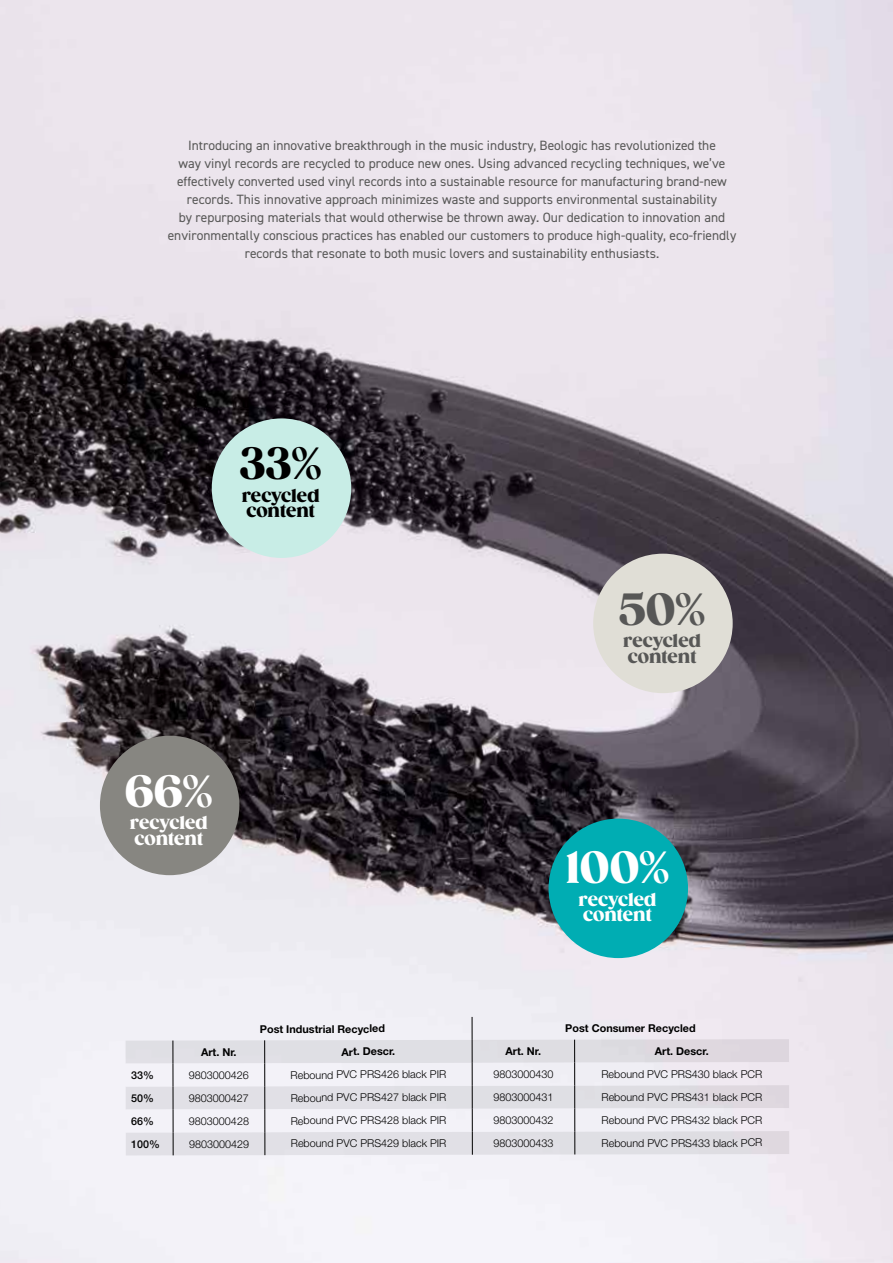
<style>
.page{position:relative;width:893px;height:1263px;background:#fff}
.page>*{position:absolute;margin:0;border:0;box-sizing:border-box;transform-origin:0 0}
.t1{font:900 43.5px "Gazpacho";color:#fff}
.t2{font:900 43.5px "Gazpacho";color:#575756}
.t3{font:900 43.5px "Gazpacho";color:#000}
.t4{font:900 18px/15.6px "Gazpacho";color:#fff}
.t5{font:900 18px/15.6px "Gazpacho";color:#575756}
.t6{font:900 18px/15.6px "Gazpacho";color:#000}
.t7{font:13.5px/18px "DIN2014";color:#575756;text-align:center}
.t8{font:300 10.8px "Helvetica Neue LT Std";letter-spacing:-.005em;color:#000}
.t9{font:700 10.8px "Helvetica Neue LT Std";letter-spacing:-.005em;color:#000}
.t10{font:500 10.8px "Helvetica Neue LT Std";letter-spacing:-.005em;color:#000}
</style>
<div class="page">
<img style="left:0;top:0;width:893px;height:1263px">
<div style="left:593px;top:554px;width:140px;height:139px;background:#e0ded6;border-radius:50%"></div>
<div style="left:100px;top:736px;width:139px;height:139px;background:#878681;border-radius:50%"></div>
<div style="left:549px;top:819px;width:139px;height:139px;background:#00adb3;border-radius:50%"></div>
<div style="left:212px;top:418px;width:139px;height:140px;background:#c8ede6;border-radius:50%"></div>
<svg style="left:126px;top:1039px;width:663px;height:116px;background:#dfdee3"></svg>
<svg style="left:126px;top:1062px;width:663px;height:70px;fill:#f0eef4"></svg>
<svg style="left:173px;top:1040px;width:1px;height:115px"></svg>
<svg style="left:264px;top:1040px;width:2px;height:115px"></svg>
<svg style="left:472px;top:1017px;width:1px;height:138px"></svg>
<svg style="left:574px;top:1040px;width:2px;height:114px"></svg>
<p class="t7" style="left:168px;top:136px;width:570px">Introducing an innovative breakthrough in the music industry, Beologic has revolutionized the<br>way vinyl records are recycled to produce new ones. Using advanced recycling techniques, we’ve effectively converted used vinyl records into a sustainable resource for manufacturing brand-new records. This innovative approach minimizes waste and supports environmental sustainability<br>by repurposing materials that would otherwise be thrown away. Our dedication to innovation and environmentally conscious practices has enabled our customers to produce high-quality, eco-friendly records that resonate to both music lovers and sustainability enthusiasts.</p>
<h1 class="t3" style="left:240px;top:437px;width:84px">33%</h1>
<h2 class="t6" style="left:242px;top:488px;width:80px">recycled content</h2>
<h1 class="t2" style="left:619px;top:582px;width:88px">50%</h1>
<h2 class="t5" style="left:623px;top:633px;width:80px">recycled content</h2>
<h1 class="t1" style="left:125px;top:764px;width:89px">66%</h1>
<h2 class="t4" style="left:130px;top:815px;width:80px">recycled content</h2>
<h1 class="t1" style="left:566px;top:841px;width:105px">100%</h1>
<h2 class="t4" style="left:578px;top:892px;width:80px">recycled content</h2>
<p class="t9" style="left:260px;top:1022px;width:127px">Post Industrial Recycled</p>
<p class="t9" style="left:565px;top:1021px;width:132px">Post Consumer Recycled</p>
<p class="t9" style="left:201px;top:1045px;width:37px">Art. Nr.</p>
<p class="t9" style="left:341px;top:1045px;width:55px">Art. Descr.</p>
<p class="t9" style="left:506px;top:1044px;width:37px">Art. Nr.</p>
<p class="t9" style="left:655px;top:1044px;width:55px">Art. Descr.</p>
<p class="t10" style="left:131px;top:1069px;width:24px">33%</p>
<p class="t8" style="left:189px;top:1068px;width:62px">9803000426</p>
<p class="t8" style="left:291px;top:1068px;width:157px">Rebound PVC PRS426 black PIR</p>
<p class="t8" style="left:493px;top:1068px;width:62px">9803000430</p>
<p class="t8" style="left:601px;top:1067px;width:162px">Rebound PVC PRS430 black PCR</p>
<p class="t10" style="left:131px;top:1091px;width:24px">50%</p>
<p class="t8" style="left:189px;top:1091px;width:62px">9803000427</p>
<p class="t8" style="left:291px;top:1091px;width:157px">Rebound PVC PRS427 black PIR</p>
<p class="t8" style="left:493px;top:1090px;width:62px">9803000431</p>
<p class="t8" style="left:601px;top:1090px;width:162px">Rebound PVC PRS431 black PCR</p>
<p class="t10" style="left:131px;top:1114px;width:24px">66%</p>
<p class="t8" style="left:189px;top:1114px;width:62px">9803000428</p>
<p class="t8" style="left:291px;top:1114px;width:157px">Rebound PVC PRS428 black PIR</p>
<p class="t8" style="left:493px;top:1113px;width:62px">9803000432</p>
<p class="t8" style="left:601px;top:1113px;width:162px">Rebound PVC PRS432 black PCR</p>
<p class="t10" style="left:131px;top:1137px;width:30px">100%</p>
<p class="t8" style="left:189px;top:1137px;width:62px">9803000429</p>
<p class="t8" style="left:291px;top:1137px;width:157px">Rebound PVC PRS429 black PIR</p>
<p class="t8" style="left:494px;top:1136px;width:62px">9803000433</p>
<p class="t8" style="left:602px;top:1136px;width:162px">Rebound PVC PRS433 black PCR</p>
</div>
